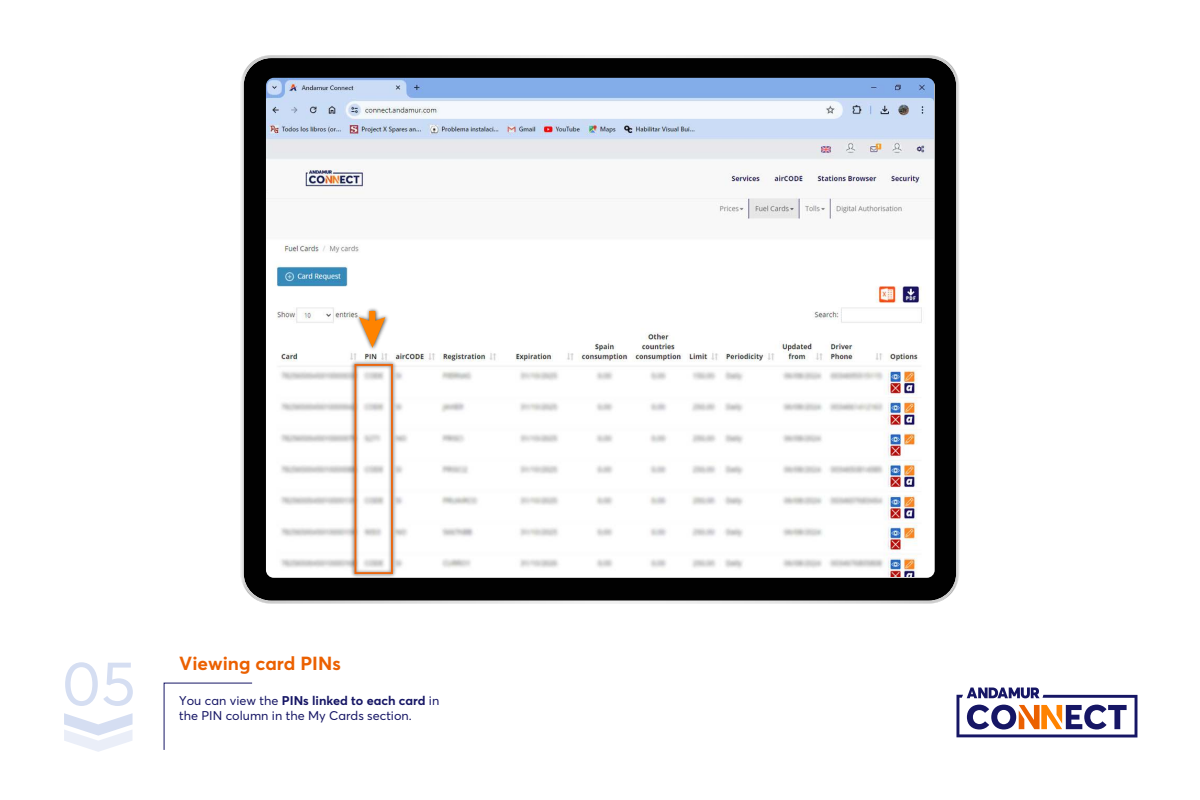
<style>
.page{position:relative;width:1200px;height:800px;background:#fff}
.page>*{position:absolute;margin:0;border:0;box-sizing:border-box;transform-origin:0 0}
.t1{font:62.5px "Averta";color:#d5def2}
.t2{font:700 18.75px "Averta";color:#eb6000}
.t3{font:12.5px/15px "Averta";color:#161665}
.s1{font-weight:700}
</style>
<div class="page">
<svg style="left:163px;top:682px;width:90px;height:68px"></svg>
<svg style="left:64px;top:713px;width:69px;height:39px"></svg>
<svg style="left:956px;top:687px;width:181px;height:50px"></svg>
<svg style="left:241px;top:55px;width:718px;height:549px"></svg>
<img style="left:349px;top:358px;width:50px;height:222px">
<div style="left:354px;top:364px;width:39px;height:210px;border:2px solid #ec660d"></div>
<div style="left:270px;top:202px;width:158px;height:34px;background:#f8f8f8"></div>
<h1 class="t1" style="left:62px;top:641px;width:76px">05</h1>
<h2 class="t2" style="left:179px;top:650px;width:163px">Viewing card PINs</h2>
<p class="t3" style="left:179px;top:692px;width:262px">You can view the <span class="s1">PINs linked to each card</span> in the PIN column in the My Cards section.</p>
</div>
